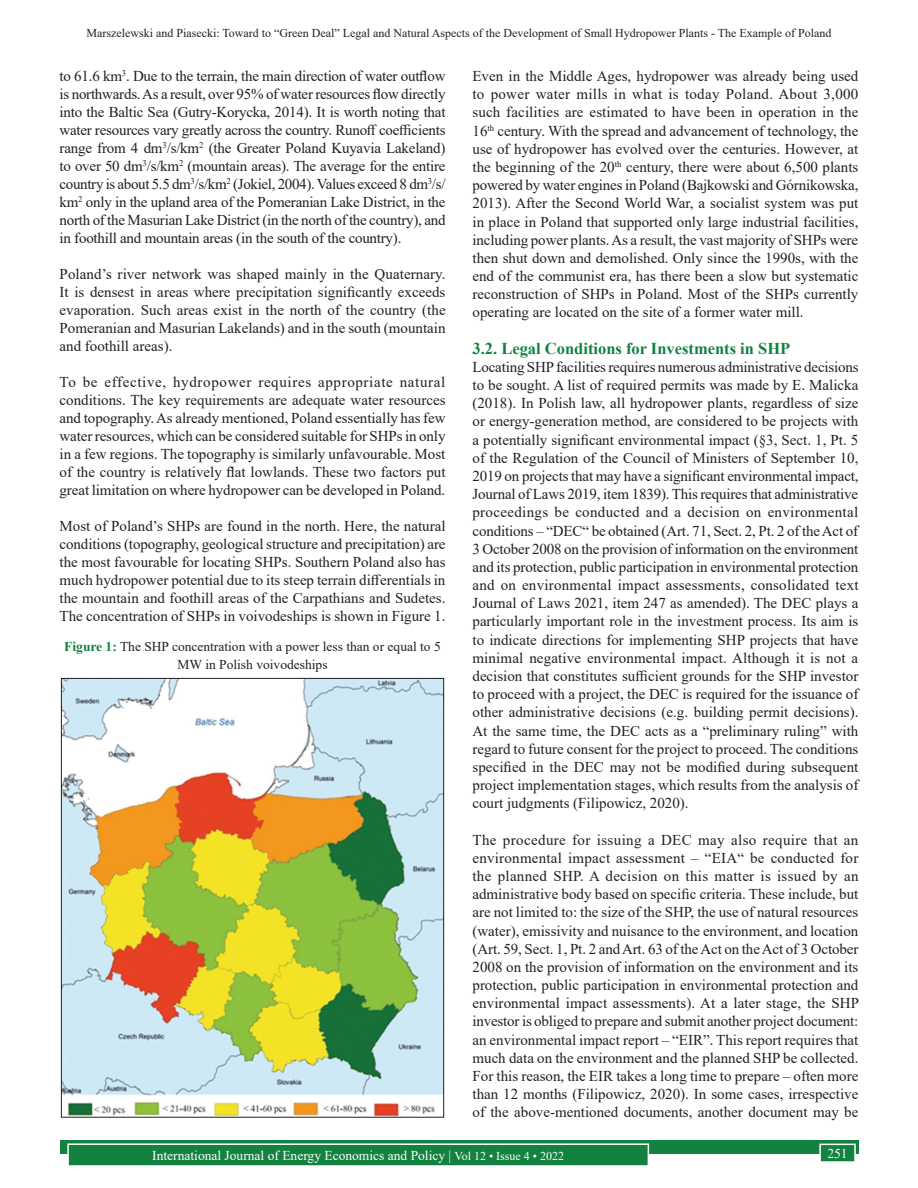
<style>
.page{position:relative;width:918px;height:1188px;background:#fff}
.page>*{position:absolute;margin:0;border:0;box-sizing:border-box;transform-origin:0 0}
.t1{font:700 16.5px "Times New Roman";color:#13813f}
.TX{font:15px/18.1px "Times New Roman";color:#231f20;text-align:justify}
.FGC{font:13.5px/18px "Times New Roman";color:#231f20;text-align:center}
.Folio{font:13.5px "Times New Roman";color:#fff}
.t2{font:12px "Times New Roman";color:#231f20}
.s1{font-weight:700;color:#13813f}
.s2{font-size:12px}
</style>
<div class="page">
<div style="left:60px;top:1140px;width:798px;height:13px;background:#13813f"></div>
<div style="left:68px;top:1144px;width:580px;height:22px;background:#13813f"></div>
<div style="left:67px;top:1143px;width:582px;height:24px;border:2px solid #fff"></div>
<div style="left:820px;top:1144px;width:35px;height:18px;background:#13813f"></div>
<div style="left:819px;top:1144px;width:37px;height:19px;border:2px solid #fff"></div>
<img style="left:63px;top:680px;width:379px;height:435px">
<p class="t2" style="left:86px;top:25px;width:747px">Marszelewski and Piasecki: Toward to “Green Deal” Legal and Natural Aspects of the Development of Small Hydropower Plants - The Example of Poland</p>
<p class="TX" style="left:60px;top:66px;width:388px">to 61.6 km<sup>3</sup>. Due to the terrain, the main direction of water outflow is northwards. As a result, over 95% of water resources flow directly into the Baltic Sea (Gutry-Korycka, 2014). It is worth noting that water resources vary greatly across the country. Runoff coefficients range from 4 dm<sup>3</sup>/s/km<sup>2</sup> (the Greater Poland Kuyavia Lakeland) to over 50 dm<sup>3</sup>/s/km<sup>2</sup> (mountain areas). The average for the entire country is about 5.5 dm<sup>3</sup>/s/km<sup>2</sup> (Jokiel, 2004). Values exceed 8 dm<sup>3</sup>/s/ km<sup>2</sup> only in the upland area of the Pomeranian Lake District, in the north of the Masurian Lake District (in the north of the country), and in foothill and mountain areas (in the south of the country).</p>
<p class="TX" style="left:60px;top:264px;width:388px">Poland’s river network was shaped mainly in the Quaternary.<br>It is densest in areas where precipitation significantly exceeds evaporation. Such areas exist in the north of the country (the Pomeranian and Masurian Lakelands) and in the south (mountain and foothill areas).</p>
<p class="TX" style="left:60px;top:372px;width:387px">To be effective, hydropower requires appropriate natural conditions. The key requirements are adequate water resources and topography. As already mentioned, Poland essentially has few water resources, which can be considered suitable for SHPs in only in a few regions. The topography is similarly unfavourable. Most of the country is relatively flat lowlands. These two factors put great limitation on where hydropower can be developed in Poland.</p>
<p class="TX" style="left:60px;top:516px;width:388px">Most of Poland’s SHPs are found in the north. Here, the natural conditions (topography, geological structure and precipitation) are the most favourable for locating SHPs. Southern Poland also has much hydropower potential due to its steep terrain differentials in the mountain and foothill areas of the Carpathians and Sudetes.<br>The concentration of SHPs in voivodeships is shown in Figure 1.</p>
<p class="FGC" style="left:64px;top:637px;width:378px"><span class="s1">Figure 1:</span> The SHP concentration with a power less than or equal to 5<br>MW in Polish voivodeships</p>
<p class="TX" style="left:472px;top:66px;width:388px">Even in the Middle Ages, hydropower was already being used to power water mills in what is today Poland. About 3,000 such facilities are estimated to have been in operation in the 16<sup>th</sup> century. With the spread and advancement of technology, the use of hydropower has evolved over the centuries. However, at the beginning of the 20<sup>th</sup> century, there were about 6,500 plants powered by water engines in Poland (Bajkowski and Górnikowska, 2013). After the Second World War, a socialist system was put in place in Poland that supported only large industrial facilities, including power plants. As a result, the vast majority of SHPs were then shut down and demolished. Only since the 1990s, with the end of the communist era, has there been a slow but systematic reconstruction of SHPs in Poland. Most of the SHPs currently operating are located on the site of a former water mill.</p>
<h2 class="t1" style="left:472px;top:336px;width:319px">3.2. Legal Conditions for Investments in SHP</h2>
<p class="TX" style="left:472px;top:357px;width:388px">Locating SHP facilities requires numerous administrative decisions to be sought. A list of required permits was made by E. Malicka (2018). In Polish law, all hydropower plants, regardless of size or energy-generation method, are considered to be projects with a potentially significant environmental impact (§3, Sect. 1, Pt. 5 of the Regulation of the Council of Ministers of September 10, 2019 on projects that may have a significant environmental impact, Journal of Laws 2019, item 1839). This requires that administrative proceedings be conducted and a decision on environmental conditions – “DEC“ be obtained (Art. 71, Sect. 2, Pt. 2 of the Act of 3 October 2008 on the provision of information on the environment and its protection, public participation in environmental protection and on environmental impact assessments, consolidated text Journal of Laws 2021, item 247 as amended). The DEC plays a particularly important role in the investment process. Its aim is to indicate directions for implementing SHP projects that have minimal negative environmental impact. Although it is not a decision that constitutes sufficient grounds for the SHP investor to proceed with a project, the DEC is required for the issuance of other administrative decisions (e.g. building permit decisions).<br>At the same time, the DEC acts as a “preliminary ruling” with regard to future consent for the project to proceed. The conditions specified in the DEC may not be modified during subsequent project implementation stages, which results from the analysis of court judgments (Filipowicz, 2020).</p>
<p class="TX" style="left:472px;top:830px;width:388px">The procedure for issuing a DEC may also require that an environmental impact assessment – “EIA“ be conducted for the planned SHP. A decision on this matter is issued by an administrative body based on specific criteria. These include, but are not limited to: the size of the SHP, the use of natural resources (water), emissivity and nuisance to the environment, and location (Art. 59, Sect. 1, Pt. 2 and Art. 63 of the Act on the Act of 3 October 2008 on the provision of information on the environment and its protection, public participation in environmental protection and environmental impact assessments). At a later stage, the SHP investor is obliged to prepare and submit another project document: an environmental impact report – “EIR”. This report requires that much data on the environment and the planned SHP be collected.<br>For this reason, the EIR takes a long time to prepare – often more than 12 months (Filipowicz, 2020). In some cases, irrespective of the above-mentioned documents, another document may be</p>
<p class="Folio" style="left:152px;top:1146px;width:413px">International Journal of Energy Economics and Policy | <span class="s2">Vol 12 • Issue 4 • 2022</span></p>
<p class="Folio" style="left:827px;top:1144px;width:22px">251</p>
</div>
